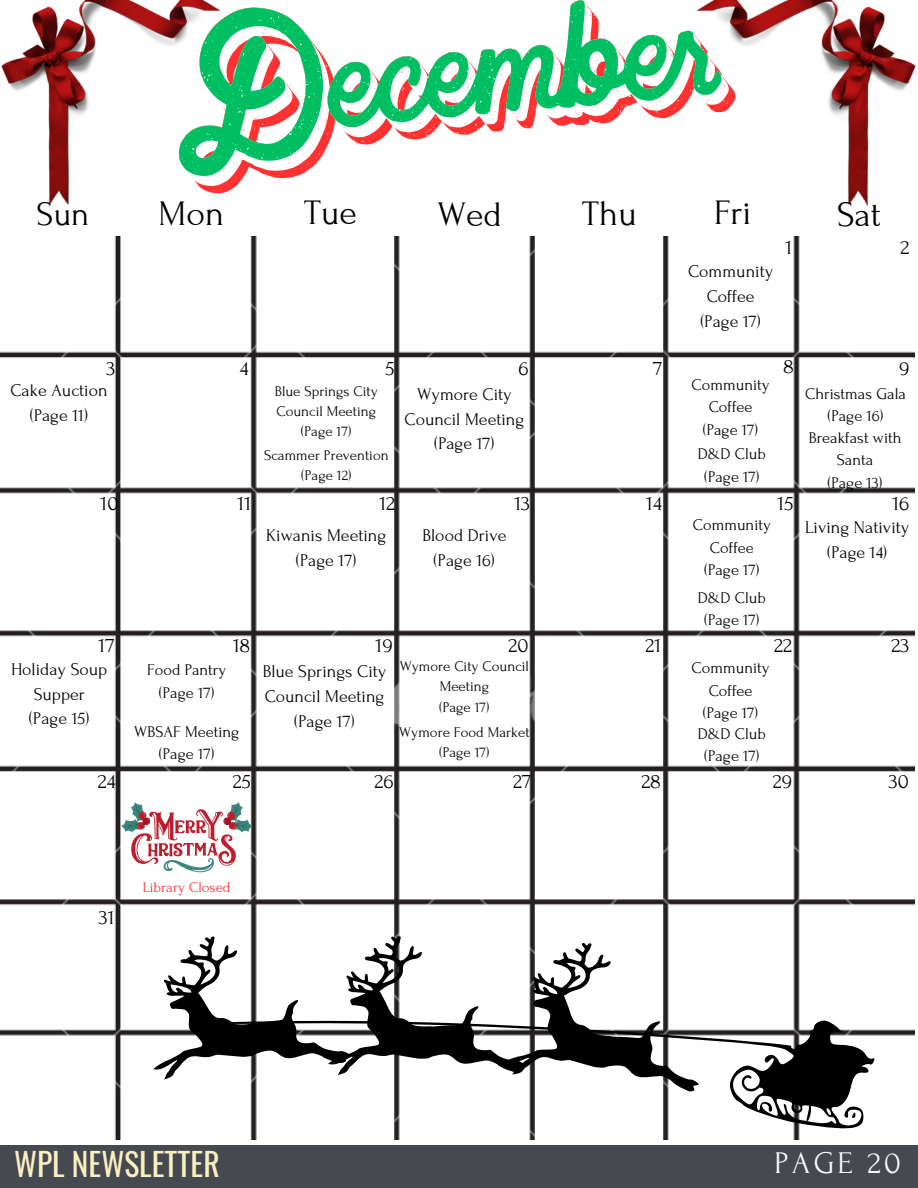
<style>
.page{position:relative;width:918px;height:1188px;background:#fff}
.page>*{position:absolute;margin:0;border:0;box-sizing:border-box;transform-origin:0 0}
.t1{font:35.85px "Forum";color:#000}
.t2{font:34.35px "Forum";color:#000}
.t3{font:31.5px "Oswald";color:#f9f0c1}
.t4{font:31.5px "Forum";letter-spacing:.1em;color:#fafafa}
.t5{font:20.85px "Forum";color:#000}
.t6{font:17.85px/24.6px "Forum";color:#000;text-align:center}
.t7{font:16.35px/22.4px "Forum";color:#000;text-align:center}
.t8{font:14.85px/20.1px "Forum";color:#000;text-align:center}
.t9{font:14.85px "Forum";color:#ff3131}
</style>
<div class="page">
<img style="left:0;top:236px;width:914px;height:903px">
<svg style="left:220px;top:0;width:476px;height:176px"></svg>
<svg style="left:119px;top:715px;width:795px;height:193px"></svg>
<svg style="left:526px;top:752px;width:31px;height:50px"></svg>
<svg style="left:762px;top:715px;width:53px;height:45px"></svg>
<svg style="left:119px;top:815px;width:783px;height:73px"></svg>
<svg style="left:119px;top:908px;width:795px;height:232px"></svg>
<svg style="left:199px;top:1021px;width:676px;height:109px"></svg>
<svg style="left:824px;top:763px;width:11px;height:19px"></svg>
<img style="left:696px;top:0;width:219px;height:206px">
<img style="left:2px;top:0;width:218px;height:206px">
<div style="left:0;top:1145px;width:918px;height:43px;background:#464a50"></div>
<svg style="left:120px;top:801px;width:133px;height:71px"></svg>
<p class="t2" style="left:37px;top:196px;width:55px">Sun</p>
<p class="t1" style="left:159px;top:195px;width:67px">Mon</p>
<p class="t1" style="left:304px;top:194px;width:54px">Tue</p>
<p class="t1" style="left:437px;top:196px;width:66px">Wed</p>
<p class="t1" style="left:582px;top:195px;width:56px">Thu</p>
<p class="t1" style="left:714px;top:194px;width:39px">Fri</p>
<p class="t1" style="left:837px;top:196px;width:46px">Sat</p>
<p class="t5" style="left:785px;top:237px;width:8px">1</p>
<p class="t5" style="left:900px;top:237px;width:10px">2</p>
<p class="t6" style="left:688px;top:260px;width:87px">Community<br>Coffee</p>
<p class="t6" style="left:701px;top:309px;width:62px">(Page 17)</p>
<p class="t5" style="left:107px;top:357px;width:10px">3</p>
<p class="t5" style="left:240px;top:357px;width:10px">4</p>
<p class="t5" style="left:385px;top:357px;width:11px">5</p>
<p class="t5" style="left:518px;top:357px;width:12px">6</p>
<p class="t5" style="left:653px;top:357px;width:11px">7</p>
<p class="t5" style="left:784px;top:355px;width:12px">8</p>
<p class="t5" style="left:899px;top:357px;width:12px">9</p>
<p class="t6" style="left:10px;top:378px;width:99px">Cake Auction</p>
<p class="t6" style="left:30px;top:403px;width:59px">(Page 11)</p>
<p class="t8" style="left:275px;top:381px;width:105px;text-align:left">Blue Springs City<br>Council Meeting</p>
<p class="t8" style="left:301px;top:421px;width:52px">(Page 17)</p>
<p class="t8" style="left:264px;top:445px;width:126px">Scammer Prevention</p>
<p class="t8" style="left:302px;top:465px;width:51px">(Page 12)</p>
<p class="t6" style="left:405px;top:382px;width:121px">Wymore City<br>Council Meeting</p>
<p class="t6" style="left:434px;top:432px;width:62px">(Page 17)</p>
<p class="t7" style="left:692px;top:374px;width:80px">Community<br>Coffee</p>
<p class="t7" style="left:703px;top:419px;width:57px">(Page 17)</p>
<p class="t7" style="left:698px;top:443px;width:70px">D&amp;D Club</p>
<p class="t7" style="left:704px;top:465px;width:57px">(Page 17)</p>
<p class="t7" style="left:805px;top:383px;width:102px">Christmas Gala</p>
<p class="t7" style="left:828px;top:405px;width:57px">(Page 16)</p>
<p class="t7" style="left:809px;top:427px;width:94px">Breakfast with<br>Santa</p>
<p class="t7" style="left:828px;top:471px;width:56px">(Page 13)</p>
<p class="t5" style="left:101px;top:492px;width:19px">10</p>
<p class="t5" style="left:238px;top:492px;width:15px">11</p>
<p class="t5" style="left:379px;top:492px;width:17px">12</p>
<p class="t5" style="left:514px;top:492px;width:17px">13</p>
<p class="t5" style="left:646px;top:492px;width:17px">14</p>
<p class="t5" style="left:778px;top:492px;width:17px">15</p>
<p class="t5" style="left:892px;top:492px;width:19px">16</p>
<p class="t6" style="left:266px;top:524px;width:122px">Kiwanis Meeting</p>
<p class="t6" style="left:296px;top:548px;width:62px">(Page 17)</p>
<p class="t6" style="left:422px;top:524px;width:86px">Blood Drive</p>
<p class="t6" style="left:434px;top:548px;width:62px">(Page 16)</p>
<p class="t7" style="left:693px;top:514px;width:80px">Community<br>Coffee</p>
<p class="t7" style="left:704px;top:559px;width:57px">(Page 17)</p>
<p class="t7" style="left:698px;top:586px;width:70px">D&amp;D Club</p>
<p class="t7" style="left:704px;top:609px;width:57px">(Page 17)</p>
<p class="t6" style="left:805px;top:515px;width:106px">Living Nativity</p>
<p class="t6" style="left:828px;top:540px;width:61px">(Page 14)</p>
<p class="t5" style="left:99px;top:634px;width:17px">17</p>
<p class="t5" style="left:233px;top:634px;width:19px">18</p>
<p class="t5" style="left:376px;top:634px;width:19px">19</p>
<p class="t5" style="left:509px;top:634px;width:22px">20</p>
<p class="t5" style="left:645px;top:634px;width:17px">21</p>
<p class="t5" style="left:774px;top:634px;width:19px">22</p>
<p class="t5" style="left:892px;top:634px;width:19px">23</p>
<p class="t6" style="left:11px;top:657px;width:98px">Holiday Soup<br>Supper</p>
<p class="t6" style="left:29px;top:707px;width:62px">(Page 15)</p>
<p class="t7" style="left:147px;top:659px;width:80px">Food Pantry</p>
<p class="t7" style="left:159px;top:682px;width:57px">(Page 17)</p>
<p class="t7" style="left:134px;top:720px;width:107px">WBSAF Meeting</p>
<p class="t7" style="left:159px;top:743px;width:57px">(Page 17)</p>
<p class="t6" style="left:263px;top:660px;width:125px;text-align:left">Blue Springs City<br>Council Meeting</p>
<p class="t6" style="left:295px;top:709px;width:62px">(Page 17)</p>
<p class="t8" style="left:400px;top:657px;width:131px">Wymore City Council<br>Meeting</p>
<p class="t8" style="left:439px;top:697px;width:52px">(Page 17)</p>
<p class="t8" style="left:399px;top:722px;width:132px">Wymore Food Market</p>
<p class="t8" style="left:439px;top:742px;width:52px">(Page 17)</p>
<p class="t7" style="left:692px;top:657px;width:80px">Community<br>Coffee</p>
<p class="t7" style="left:703px;top:702px;width:57px">(Page 17)</p>
<p class="t7" style="left:698px;top:723px;width:70px">D&amp;D Club</p>
<p class="t7" style="left:704px;top:745px;width:57px">(Page 17)</p>
<p class="t5" style="left:98px;top:770px;width:19px">24</p>
<p class="t5" style="left:233px;top:770px;width:20px">25</p>
<p class="t5" style="left:375px;top:770px;width:21px">26</p>
<p class="t5" style="left:513px;top:770px;width:20px">27</p>
<p class="t5" style="left:642px;top:770px;width:21px">28</p>
<p class="t5" style="left:773px;top:770px;width:21px">29</p>
<p class="t5" style="left:889px;top:770px;width:21px">30</p>
<p class="t5" style="left:99px;top:906px;width:17px">31</p>
<p class="t9" style="left:143px;top:879px;width:89px">Library Closed</p>
<p class="t3" style="left:14px;top:1139px;width:207px">WPL NEWSLETTER</p>
<p class="t4" style="left:775px;top:1146px;width:128px">PAGE 20</p>
</div>
